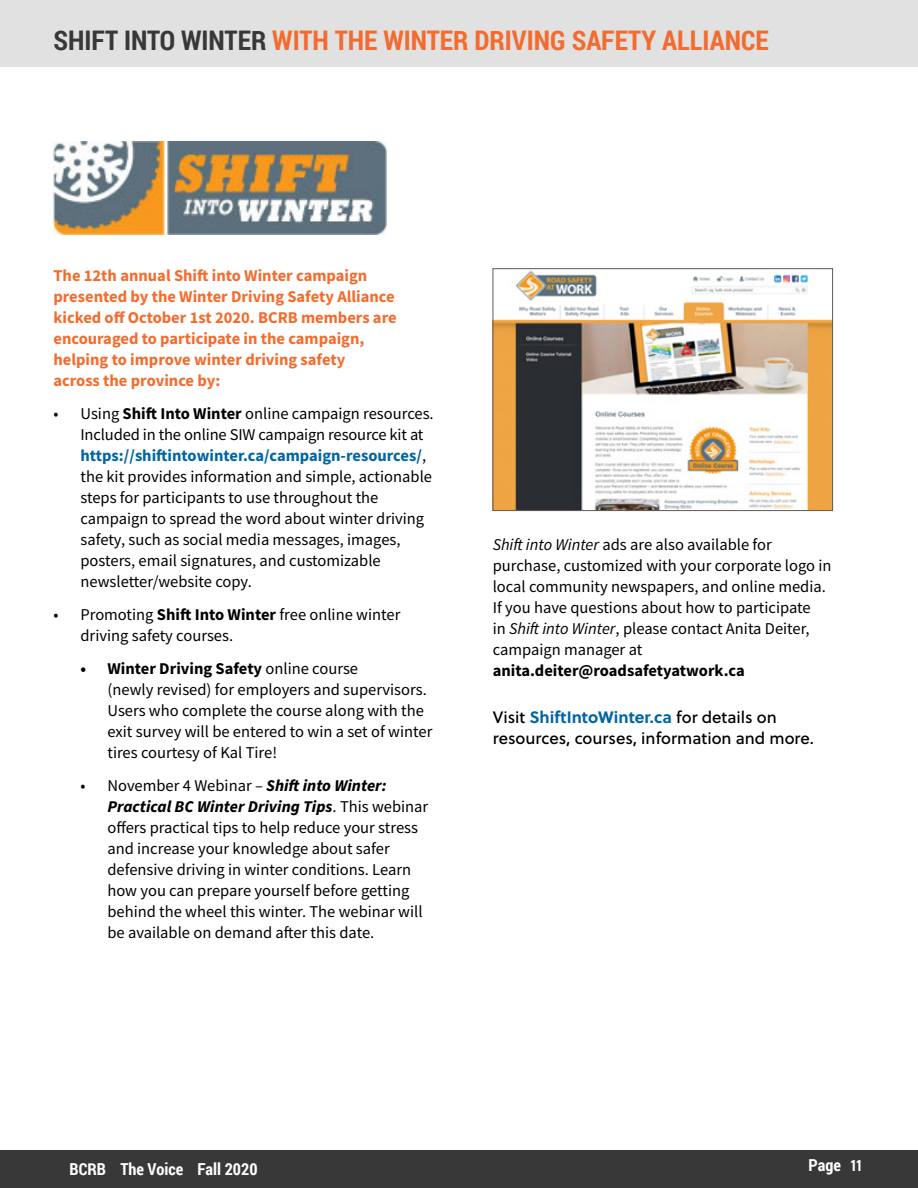
<style>
.page{position:relative;width:918px;height:1188px;background:#fff}
.page>*{position:absolute;margin:0;border:0;box-sizing:border-box;transform-origin:0 0}
.t1{font:700 27px "Roboto Condensed";color:#f36b2e}
.t2{font:16.5px/21px "Source Sans Pro";color:#000}
.t3{font:700 16.5px/21px "Source Sans Pro";color:#f36c2e}
.t4{font:16.5px "Soleil Bk";color:#000}
.t5{font:700 16.5px "Soleil";color:#0065a5}
.t6{font:700 16.5px "Source Sans Pro";color:#000}
.t7{font:700 16.5px "Roboto Condensed";color:#fff}
.s1{color:#383838}
.s2{font-weight:700}
.s3{font-weight:700;color:#0065a5}
.s4{font-weight:700;font-style:italic}
.s5{font-style:italic}
.s6{font-family:"Soleil Bk";font-weight:400;color:#000}
.s7{font-family:"Soleil Sb";font-weight:400}
</style>
<div class="page">
<div style="left:0;top:1151px;width:918px;height:37px;background:#383838"></div>
<div style="left:0;top:0;width:918px;height:67px;background:#e1e1e1"></div>
<img style="left:53px;top:142px;width:334px;height:93px">
<img style="left:495px;top:270px;width:336px;height:239px">
<div style="left:493px;top:268px;width:340px;height:243px;border:1px solid #635a57"></div>
<h1 class="t1" style="left:53px;top:22px;width:717px"><span class="s1">SHIFT INTO WINTER</span> WITH THE WINTER DRIVING SAFETY ALLIANCE</h1>
<p class="t3" style="left:53px;top:265px;width:345px">The 12th annual Shift into Winter campaign presented by the Winter Driving Safety Alliance kicked off October 1st 2020. BCRB members are encouraged to participate in the campaign, helping to improve winter driving safety<br>across the province by:</p>
<p class="t2" style="left:80px;top:403px;width:355px;text-indent:-27px">• Using <span class="s2">Shift Into Winter</span> online campaign resources.<br>Included in the online SIW campaign resource kit at <span class="s3">https://shiftintowinter.ca/campaign-resources/</span>, the kit provides information and simple, actionable steps for participants to use throughout the campaign to spread the word about winter driving safety, such as social media messages, images, posters, email signatures, and customizable newsletter/website copy.</p>
<p class="t2" style="left:80px;top:604px;width:321px;text-indent:-27px">• Promoting <span class="s2">Shift Into Winter</span> free online winter driving safety courses.</p>
<p class="t2" style="left:107px;top:658px;width:326px;text-indent:-27px"><span class="s2">• Winter Driving Safety</span> online course<br>(newly revised) for employers and supervisors.<br>Users who complete the course along with the exit survey will be entered to win a set of winter tires courtesy of Kal Tire!</p>
<p class="t2" style="left:107px;top:775px;width:322px;text-indent:-27px">• November 4 Webinar – <span class="s4">Shift into Winter:<br>Practical BC Winter Driving Tips</span>. This webinar offers practical tips to help reduce your stress and increase your knowledge about safer defensive driving in winter conditions. Learn how you can prepare yourself before getting behind the wheel this winter. The webinar will be available on demand after this date.</p>
<p class="t2" style="left:493px;top:534px;width:340px"><span class="s5">Shift into Winter</span> ads are also available for purchase, customized with your corporate logo in local community newspapers, and online media.<br>If you have questions about how to participate<br>in <span class="s5">Shift into Winter</span>, please contact Anita Deiter, campaign manager at</p>
<p class="t6" style="left:493px;top:660px;width:253px">anita.deiter@roadsafetyatwork.ca</p>
<p class="t5" style="left:493px;top:704px;width:286px"><span class="s6">Visit</span> ShiftIntoWinter.ca <span class="s6">for details on</span></p>
<p class="t4" style="left:493px;top:726px;width:323px">resources, courses, information and more.</p>
<p class="t7" style="left:70px;top:1158px;width:189px">BCRB The Voice Fall 2020</p>
<p class="t7" style="left:809px;top:1153px;width:55px">Page <span class="s7">11</span></p>
</div>
